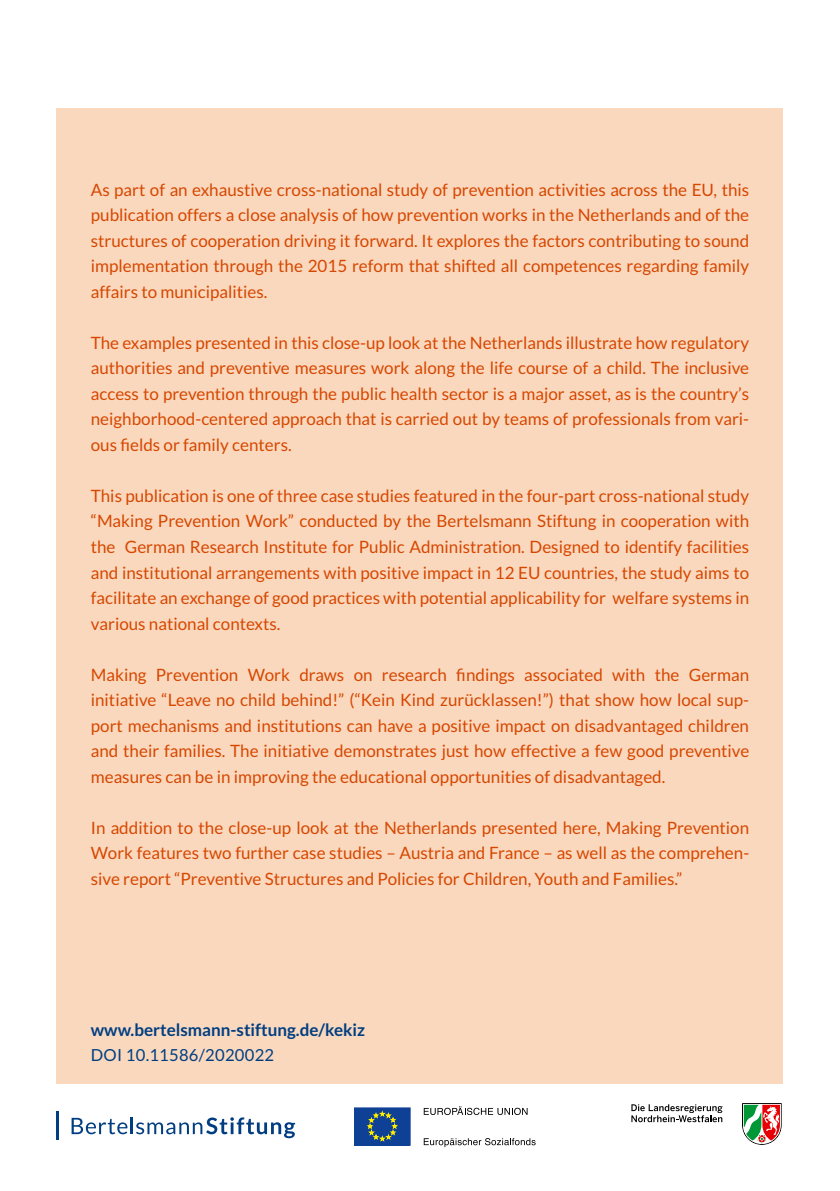
<style>
.page{position:relative;width:840px;height:1191px;background:#fff}
.page>*{position:absolute;margin:0;border:0;box-sizing:border-box;transform-origin:0 0}
.t1{font:17px/25.6px "Lato";color:#db5400;text-align:justify}
.t2{font:700 17px "Lato";color:#003e81}
.t3{font:16.6px "Lato";letter-spacing:.015em;color:#003e81}
</style>
<div class="page">
<div style="left:57px;top:108px;width:725px;height:975px;background:#fad8be"></div>
<svg style="left:72px;top:1117px;width:223px;height:21px"></svg>
<hr style="left:57px;top:1111px;width:2px;height:29px;background:#003e81">
<svg style="left:631px;top:1104px;width:91px;height:18px"></svg>
<svg style="left:742px;top:1103px;width:39px;height:41px"></svg>
<svg style="left:423px;top:1138px;width:112px;height:9px"></svg>
<svg style="left:423px;top:1106px;width:104px;height:9px"></svg>
<div style="left:354px;top:1108px;width:56px;height:37px;background:#0e4096"></div>
<div style="left:354px;top:1107px;width:56px;height:38px;border:1px solid #0e4096"></div>
<svg style="left:367px;top:1111px;width:29px;height:29px"></svg>
<p class="t1" style="left:91px;top:177px;width:659px">As part of an exhaustive cross-national study of prevention activities across the EU, this publication offers a close analysis of how prevention works in the Netherlands and of the structures of cooperation driving it forward. It explores the factors contributing to sound implementation through the 2015 reform that shifted all competences regarding family affairs to municipalities.</p>
<p class="t1" style="left:91px;top:330px;width:659px">The examples presented in this close-up look at the Netherlands illustrate how regulatory authorities and preventive measures work along the life course of a child. The inclusive access to prevention through the public health sector is a major asset, as is the country’s neighborhood-centered approach that is carried out by teams of professionals from vari&shy;ous fields or family centers.</p>
<p class="t1" style="left:91px;top:483px;width:659px">This publication is one of three case studies featured in the four-part cross-national study “Making Prevention Work” conducted by the Bertelsmann Stiftung in cooperation with the German Research Institute for Public Administration. Designed to identify facilities and institutional arrangements with positive impact in 12 EU countries, the study aims to facilitate an exchange of good practices with potential applicability for welfare systems in various national contexts.</p>
<p class="t1" style="left:91px;top:661px;width:659px">Making Prevention Work draws on research findings associated with the German initiative “Leave no child behind!” (“Kein Kind zurücklassen!”) that show how local sup&shy;port mechanisms and institutions can have a positive impact on disadvantaged children and their families. The initiative demonstrates just how effective a few good preventive measures can be in improving the educational opportunities of disadvantaged.</p>
<p class="t1" style="left:91px;top:814px;width:659px">In addition to the close-up look at the Netherlands presented here, Making Prevention Work features two further case studies – Austria and France – as well as the comprehen&shy;sive report “Preventive Structures and Policies for Children, Youth and Families.”</p>
<p class="t2" style="left:91px;top:1020px;width:275px">www.bertelsmann-stiftung.de/kekiz</p>
<p class="t3" style="left:91px;top:1046px;width:185px">DOI 10.11586/2020022</p>
</div>
